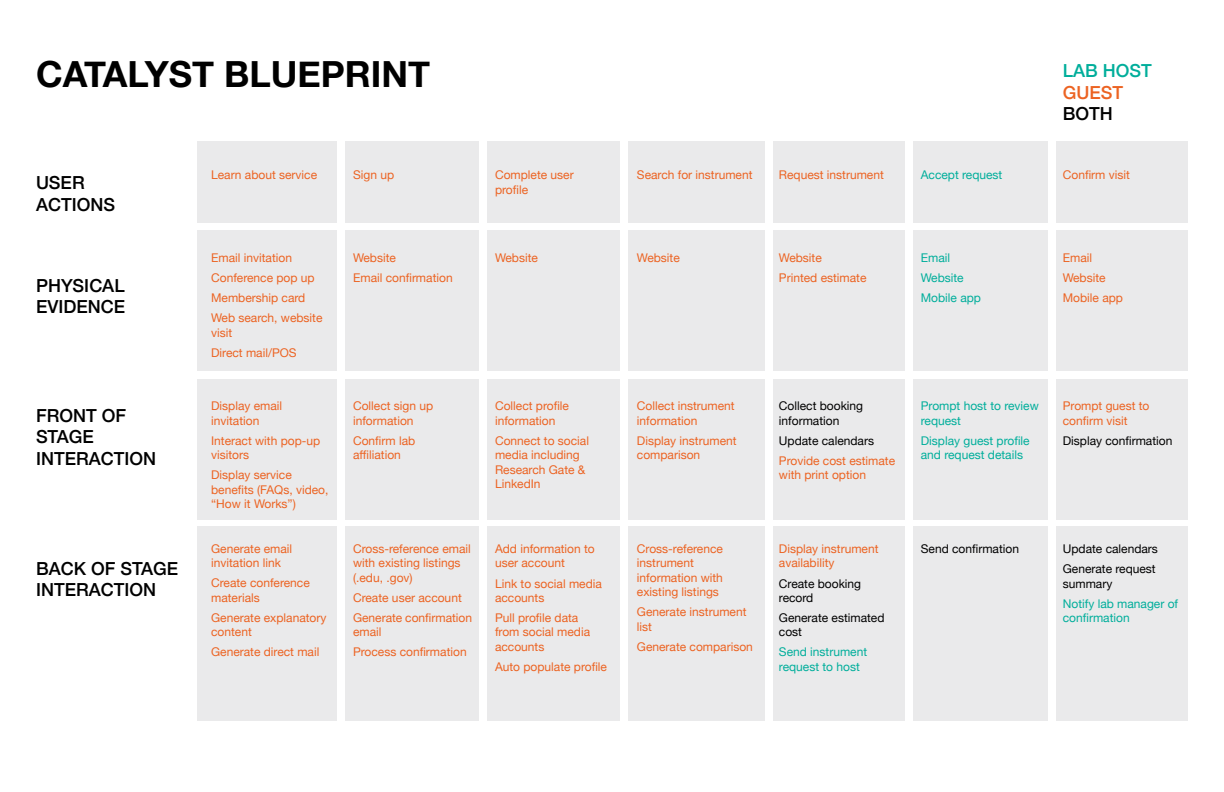
<style>
.page{position:relative;width:1224px;height:792px;background:#fff}
.page>*{position:absolute;margin:0;border:0;box-sizing:border-box;transform-origin:0 0}
.t1{font:700 36px "Helvetica Neue";color:#000}
.t2{font:500 18px/21.6px "Helvetica Neue";color:#000}
.t3{font:500 18px "Helvetica Neue";color:#00ae9b}
.t4{font:500 18px "Helvetica Neue";color:#ec6322}
.t5{font:12px/14.4px "Helvetica Neue";color:#ec6322}
.t6{font:12px/14.4px "Helvetica Neue";color:#000}
.t7{font:12px/14.4px "Helvetica Neue";color:#00ae9b}
</style>
<div class="page">
<div style="left:198px;top:141px;width:990px;height:82px;background:#eaeaeb"></div>
<div style="left:198px;top:230px;width:990px;height:141px;background:#eaeaeb"></div>
<div style="left:198px;top:379px;width:990px;height:141px;background:#eaeaeb"></div>
<div style="left:198px;top:526px;width:990px;height:195px;background:#eaeaeb"></div>
<div style="left:338px;top:141px;width:7px;height:582px;background:#fff"></div>
<div style="left:479px;top:141px;width:7px;height:582px;background:#fff"></div>
<div style="left:620px;top:140px;width:7px;height:582px;background:#fff"></div>
<div style="left:766px;top:140px;width:7px;height:582px;background:#fff"></div>
<div style="left:905px;top:140px;width:7px;height:582px;background:#fff"></div>
<div style="left:1049px;top:140px;width:7px;height:582px;background:#fff"></div>
<h1 class="t1" style="left:36px;top:46px;width:396px">CATALYST BLUEPRINT</h1>
<h2 class="t2" style="left:36px;top:170px;width:81px">USER<br>ACTIONS</h2>
<h2 class="t2" style="left:36px;top:273px;width:91px">PHYSICAL<br>EVIDENCE</h2>
<h2 class="t2" style="left:36px;top:403px;width:122px">FRONT OF<br>STAGE<br>INTERACTION</h2>
<h2 class="t2" style="left:36px;top:556px;width:144px">BACK OF STAGE<br>INTERACTION</h2>
<p class="t5" style="left:637px;top:169px;width:117px">Search for instrument</p>
<p class="t5" style="left:353px;top:169px;width:43px">Sign up</p>
<p class="t5" style="left:495px;top:169px;width:80px">Complete user profile</p>
<p class="t5" style="left:211px;top:169px;width:108px">Learn about service</p>
<p class="t5" style="left:779px;top:169px;width:106px">Request instrument</p>
<p class="t5" style="left:211px;top:248px;width:113px;line-height:20.1px">Email invitation<br>Conference pop up<br>Membership card<br>Web search, website</p>
<p class="t5" style="left:211px;top:323px;width:87px;line-height:20.1px">visit<br>Direct mail/POS</p>
<p class="t5" style="left:211px;top:399px;width:73px">Display email invitation</p>
<p class="t5" style="left:211px;top:434px;width:111px">Interact with pop-up visitors</p>
<p class="t5" style="left:211px;top:468px;width:119px">Display service benefits (FAQs, video, “How it Works”)</p>
<p class="t5" style="left:211px;top:542px;width:83px">Generate email invitation link</p>
<p class="t5" style="left:211px;top:577px;width:100px">Create conference materials</p>
<p class="t5" style="left:211px;top:611px;width:117px">Generate explanatory content</p>
<p class="t5" style="left:211px;top:646px;width:110px">Generate direct mail</p>
<p class="t5" style="left:353px;top:248px;width:101px;line-height:20.1px">Website<br>Email confirmation</p>
<p class="t5" style="left:495px;top:251px;width:44px">Website</p>
<p class="t5" style="left:353px;top:400px;width:82px">Collect sign up information</p>
<p class="t5" style="left:353px;top:434px;width:64px">Confirm lab affiliation</p>
<p class="t5" style="left:353px;top:542px;width:119px">Cross-reference email with existing listings (.edu, .gov)</p>
<p class="t5" style="left:353px;top:588px;width:121px;line-height:20.1px">Create user account<br>Generate confirmation</p>
<p class="t5" style="left:353px;top:623px;width:115px;line-height:20.1px">email<br>Process confirmation</p>
<p class="t5" style="left:495px;top:400px;width:75px">Collect profile information</p>
<p class="t5" style="left:495px;top:434px;width:96px">Connect to social media including<br>Research Gate &amp;<br>LinkedIn</p>
<p class="t5" style="left:495px;top:542px;width:101px">Add information to user account</p>
<p class="t5" style="left:495px;top:577px;width:108px">Link to social media accounts</p>
<p class="t5" style="left:495px;top:611px;width:97px">Pull profile data from social media accounts</p>
<p class="t5" style="left:495px;top:660px;width:114px">Auto populate profile</p>
<p class="t5" style="left:637px;top:251px;width:44px">Website</p>
<p class="t5" style="left:779px;top:248px;width:89px;line-height:20.1px">Website<br>Printed estimate</p>
<p class="t5" style="left:637px;top:399px;width:99px">Collect instrument information</p>
<p class="t5" style="left:637px;top:434px;width:101px">Display instrument comparison</p>
<p class="t5" style="left:637px;top:542px;width:88px">Cross-reference instrument information with existing listings</p>
<p class="t5" style="left:637px;top:605px;width:111px">Generate instrument list</p>
<p class="t5" style="left:637px;top:640px;width:118px">Generate comparison</p>
<p class="t6" style="left:779px;top:400px;width:86px">Collect booking information</p>
<p class="t6" style="left:779px;top:434px;width:97px">Update calendars</p>
<p class="t5" style="left:779px;top:454px;width:118px">Provide cost estimate with print option</p>
<p class="t5" style="left:779px;top:542px;width:101px">Display instrument availability</p>
<p class="t6" style="left:779px;top:577px;width:84px">Create booking record</p>
<p class="t6" style="left:779px;top:611px;width:107px">Generate estimated cost</p>
<p class="t7" style="left:779px;top:646px;width:90px">Send instrument request to host</p>
<p class="t7" style="left:921px;top:169px;width:83px">Accept request</p>
<p class="t7" style="left:921px;top:248px;width:62px;line-height:20.1px">Email<br>Website<br>Mobile app</p>
<h2 class="t3" style="left:1063px;top:56px;width:91px">LAB HOST</h2>
<h2 class="t4" style="left:1063px;top:78px;width:62px">GUEST</h2>
<h2 class="t2" style="left:1063px;top:102px;width:52px">BOTH</h2>
<p class="t5" style="left:1063px;top:169px;width:69px">Confirm visit</p>
<p class="t5" style="left:1063px;top:248px;width:62px;line-height:20.1px">Email<br>Website<br>Mobile app</p>
<p class="t7" style="left:921px;top:399px;width:120px">Prompt host to review request</p>
<p class="t7" style="left:921px;top:434px;width:110px">Display guest profile and request details</p>
<p class="t5" style="left:1063px;top:399px;width:88px">Prompt guest to confirm visit</p>
<p class="t6" style="left:1063px;top:434px;width:111px">Display confirmation</p>
<p class="t6" style="left:921px;top:542px;width:100px">Send confirmation</p>
<p class="t6" style="left:1063px;top:539px;width:97px;line-height:20.1px">Update calendars<br>Generate request</p>
<p class="t6" style="left:1063px;top:577px;width:51px">summary</p>
<p class="t7" style="left:1063px;top:597px;width:117px">Notify lab manager of confirmation</p>
</div>
